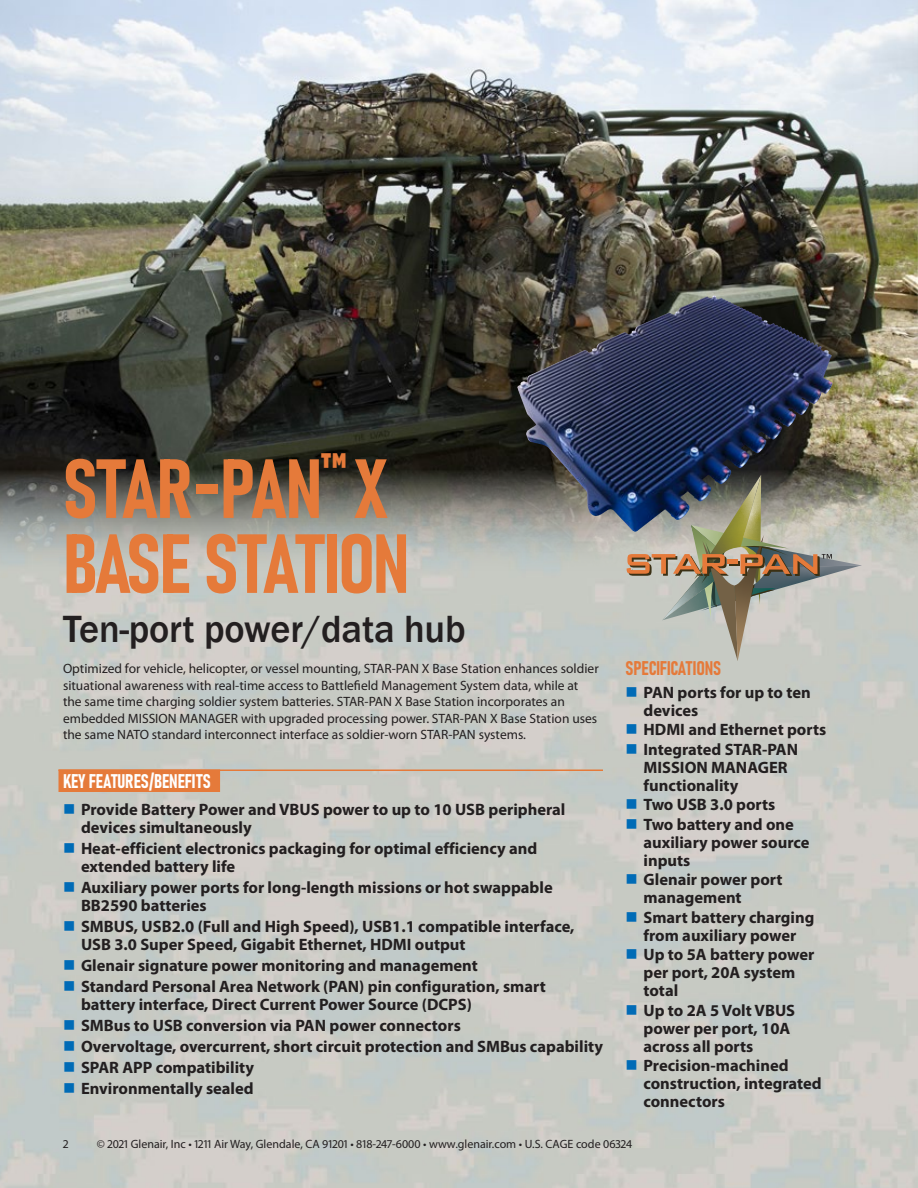
<style>
.page{position:relative;width:918px;height:1188px;background:#fff}
.page>*{position:absolute;margin:0;border:0;box-sizing:border-box;transform-origin:0 0}
.SP_splash_h_sm{font:82.5px/75px "Bahnschrift";letter-spacing:-.03em;color:#e57a3a}
.splash_hb{font:500 39px "Franklin Gothic";letter-spacing:-.005em;color:#231f20}
.HUB_head_w__ra{font:19.5px "Bahnschrift";letter-spacing:-.005em;color:#fff}
.HUB_hb{font:19.5px "Bahnschrift";letter-spacing:-.005em;color:#e57a3a}
.t1{font:700 16.5px/18px "Myriad Pro";color:#231f20}
.cat_t{font:13.5px/16.5px "Myriad Pro";color:#231f20}
.t2{font:12px "Myriad Pro";color:#231f20}
</style>
<div class="page">
<img style="left:0;top:577px;width:918px;height:611px">
<img style="left:0;top:0;width:918px;height:577px">
<hr style="left:58px;top:770px;width:545px;height:1px;background:#e57a3a">
<div style="left:58px;top:770px;width:162px;height:22px;background:#e57a3a"></div>
<img style="left:517px;top:296px;width:250px;height:236px">
<img style="left:627px;top:475px;width:235px;height:186px">
<svg style="left:627px;top:687px;width:9px;height:9px"></svg>
<svg style="left:627px;top:724px;width:9px;height:10px"></svg>
<svg style="left:627px;top:744px;width:9px;height:9px"></svg>
<svg style="left:627px;top:799px;width:9px;height:10px"></svg>
<svg style="left:627px;top:819px;width:9px;height:9px"></svg>
<svg style="left:627px;top:874px;width:9px;height:10px"></svg>
<svg style="left:627px;top:912px;width:9px;height:9px"></svg>
<svg style="left:627px;top:949px;width:9px;height:10px"></svg>
<svg style="left:627px;top:1005px;width:9px;height:9px"></svg>
<svg style="left:627px;top:1060px;width:9px;height:10px"></svg>
<svg style="left:64px;top:804px;width:10px;height:9px"></svg>
<svg style="left:64px;top:843px;width:10px;height:9px"></svg>
<svg style="left:64px;top:882px;width:10px;height:9px"></svg>
<svg style="left:64px;top:921px;width:10px;height:9px"></svg>
<svg style="left:64px;top:960px;width:10px;height:9px"></svg>
<svg style="left:64px;top:981px;width:10px;height:9px"></svg>
<svg style="left:64px;top:1020px;width:10px;height:9px"></svg>
<svg style="left:64px;top:1041px;width:10px;height:9px"></svg>
<svg style="left:64px;top:1062px;width:10px;height:9px"></svg>
<svg style="left:64px;top:1083px;width:10px;height:9px"></svg>
<p class="SP_splash_h_sm" style="left:63px;top:451px;width:348px">STAR-PAN<sup>™</sup> X<br>BASE STATION</p>
<p class="splash_hb" style="left:63px;top:605px;width:404px">Ten-port power/data hub</p>
<p class="cat_t" style="left:63px;top:660px;width:537px">Optimized for vehicle, helicopter, or vessel mounting, STAR-PAN X Base Station enhances soldier situational awareness with real-time access to Battlefield Management System data, while at the same time charging soldier system batteries. STAR-PAN X Base Station incorporates an embedded MISSION MANAGER with upgraded processing power. STAR-PAN X Base Station uses the same NATO standard interconnect interface as soldier-worn STAR-PAN systems.</p>
<p class="HUB_head_w__ra" style="left:63px;top:768px;width:150px">KEY FEATURES/BENEFITS</p>
<p class="t1" style="left:81px;top:799px;width:486px">Provide Battery Power and VBUS power to up to 10 USB peripheral devices simultaneously</p>
<p class="t1" style="left:81px;top:838px;width:458px">Heat-efficient electronics packaging for optimal efficiency and extended battery life</p>
<p class="t1" style="left:81px;top:877px;width:473px">Auxiliary power ports for long-length missions or hot swappable<br>BB2590 batteries</p>
<p class="t1" style="left:81px;top:916px;width:495px">SMBUS, USB2.0 (Full and High Speed), USB1.1 compatible interface,<br>USB 3.0 Super Speed, Gigabit Ethernet, HDMI output</p>
<p class="t1" style="left:81px;top:955px;width:398px">Glenair signature power monitoring and management</p>
<p class="t1" style="left:81px;top:976px;width:466px">Standard Personal Area Network (PAN) pin configuration, smart battery interface, Direct Current Power Source (DCPS)</p>
<p class="t1" style="left:81px;top:1015px;width:381px">SMBus to USB conversion via PAN power connectors</p>
<p class="t1" style="left:81px;top:1036px;width:523px">Overvoltage, overcurrent, short circuit protection and SMBus capability</p>
<p class="t1" style="left:81px;top:1057px;width:174px">SPAR APP compatibility</p>
<p class="t1" style="left:81px;top:1078px;width:174px">Environmentally sealed</p>
<p class="HUB_hb" style="left:626px;top:656px;width:97px">SPECIFICATIONS</p>
<p class="t1" style="left:644px;top:682px;width:169px">PAN ports for up to ten devices</p>
<p class="t1" style="left:644px;top:720px;width:184px">HDMI and Ethernet ports</p>
<p class="t1" style="left:644px;top:739px;width:156px">Integrated STAR-PAN<br>MISSION MANAGER functionality</p>
<p class="t1" style="left:644px;top:795px;width:133px">Two USB 3.0 ports</p>
<p class="t1" style="left:644px;top:814px;width:168px">Two battery and one auxiliary power source inputs</p>
<p class="t1" style="left:644px;top:870px;width:141px">Glenair power port management</p>
<p class="t1" style="left:644px;top:907px;width:172px">Smart battery charging from auxiliary power</p>
<p class="t1" style="left:644px;top:945px;width:172px">Up to 5A battery power per port, 20A system total</p>
<p class="t1" style="left:644px;top:1000px;width:153px">Up to 2A 5 Volt VBUS power per port, 10A across all ports</p>
<p class="t1" style="left:644px;top:1056px;width:180px">Precision-machined construction, integrated connectors</p>
<p class="t2" style="left:63px;top:1136px;width:7px">2</p>
<p class="t2" style="left:97px;top:1136px;width:537px">© 2021 Glenair, Inc • 1211 Air Way, Glendale, CA 91201 • 818-247-6000 • www.glenair.com • U.S. CAGE code 06324</p>
</div>
